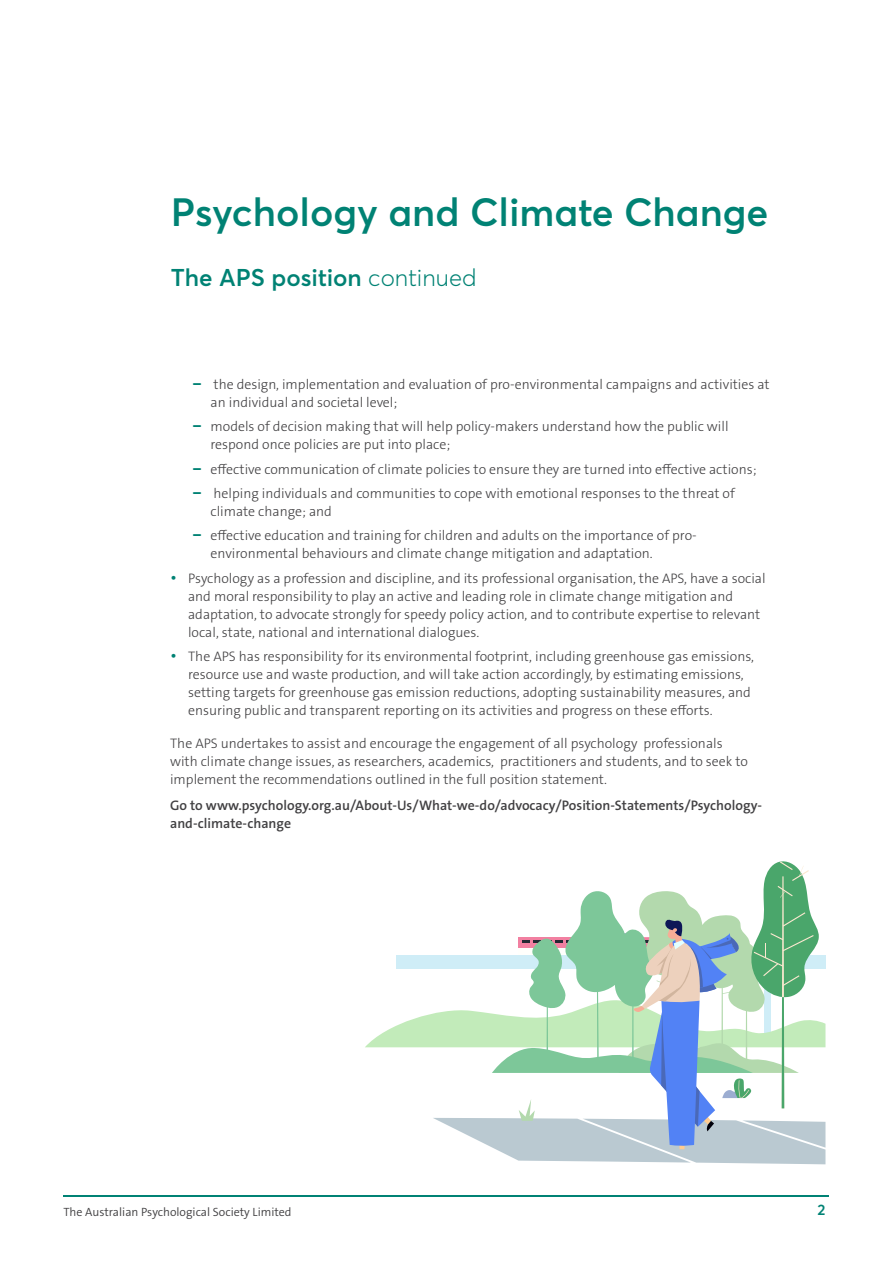
<style>
.page{position:relative;width:893px;height:1263px;background:#fff}
.page>*{position:absolute;margin:0;border:0;box-sizing:border-box;transform-origin:0 0}
.t1{font:600 39px "Averta Std";color:#008274}
.t2{font:600 24px "Averta Std";color:#008274}
.t3{font:600 15px "Averta Std";color:#008274}
.t4{font:300 13.8px/18px "The Sans B W3";color:#414042}
.t5{font:600 13.8px/18px "The Sans B W6";color:#414042}
.t6{font:300 12px "The Sans B W4";color:#414042}
.s1{font-weight:300}
.s2{font-family:"Averta Std";font-weight:700;font-size:16.5px;color:#008274}
</style>
<div class="page">
<svg style="left:365px;top:861px;width:460px;height:303px"></svg>
<hr style="left:64px;top:1195px;width:765px;height:1px;background:#008274">
<h1 class="t1" style="left:171px;top:187px;width:599px">Psychology and Climate Change</h1>
<h2 class="t2" style="left:171px;top:262px;width:307px">The APS position <span class="s1">continued</span></h2>
<p class="t4" style="left:211px;top:375px;width:561px;text-indent:-18px"><span class="s2">–</span> the design, implementation and evaluation of pro-environmental campaigns and activities at an individual and societal level;</p>
<p class="t4" style="left:211px;top:417px;width:519px;text-indent:-18px"><span class="s2">–</span> models of decision making that will help policy-makers understand how the public will respond once policies are put into place;</p>
<p class="t4" style="left:193px;top:460px;width:565px"><span class="s2">–</span> effective communication of climate policies to ensure they are turned into effective actions;</p>
<p class="t4" style="left:211px;top:484px;width:526px;text-indent:-18px"><span class="s2">–</span> helping individuals and communities to cope with emotional responses to the threat of climate change; and</p>
<p class="t4" style="left:211px;top:527px;width:488px;text-indent:-18px"><span class="s2">–</span> effective education and training for children and adults on the importance of pro&shy;environmental behaviours and climate change mitigation and adaptation.</p>
<p class="t4" style="left:188px;top:569px;width:579px;text-indent:-18px"><span class="s2">•</span> Psychology as a profession and discipline, and its professional organisation, the APS, have a social and moral responsibility to play an active and leading role in climate change mitigation and adaptation, to advocate strongly for speedy policy action, and to contribute expertise to relevant local, state, national and international dialogues.</p>
<p class="t4" style="left:188px;top:647px;width:567px;text-indent:-18px"><span class="s2">•</span> The APS has responsibility for its environmental footprint, including greenhouse gas emissions, resource use and waste production, and will take action accordingly, by estimating emissions, setting targets for greenhouse gas emission reductions, adopting sustainability measures, and ensuring public and transparent reporting on its activities and progress on these efforts.</p>
<p class="t4" style="left:170px;top:734px;width:579px">The APS undertakes to assist and encourage the engagement of all psychology professionals with climate change issues, as researchers, academics, practitioners and students, and to seek to implement the recommendations outlined in the full position statement.</p>
<p class="t5" style="left:170px;top:797px;width:593px">Go to www.psychology.org.au/About-Us/What-we-do/advocacy/Position-Statements/Psychology&shy;and-climate-change</p>
<p class="t6" style="left:63px;top:1204px;width:230px">The Australian Psychological Society Limited</p>
<p class="t3" style="left:817px;top:1200px;width:9px">2</p>
</div>
